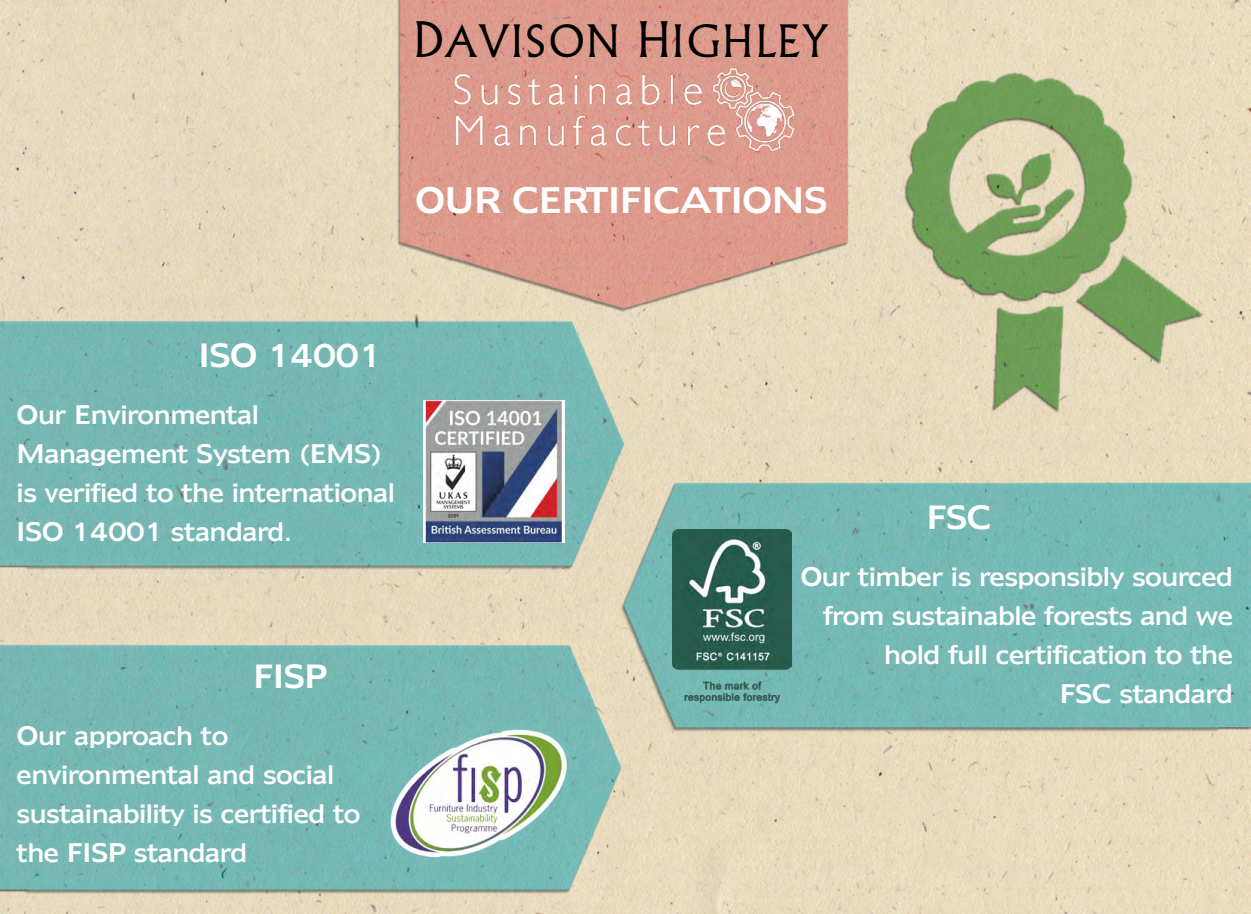
<style>
.page{position:relative;width:1251px;height:914px;background:#fff}
.page>*{position:absolute;margin:0;border:0;box-sizing:border-box;transform-origin:0 0}
.t1{font:300 43.05px "Flareserif 821 BT";letter-spacing:.05em;color:#000}
.t2{font:33px "Humanist 970 BT Roman C";letter-spacing:-.075em;color:#fff}
.t3{font:30px "Humanist 970 BT Roman C";letter-spacing:-.075em;color:#fff}
.t4{font:24px/39px "Humanist 970 BT Roman C";letter-spacing:-.075em;color:#fff}
.s1{font-size:47.25px}
</style>
<div class="page">
<img style="left:0;top:0;width:1251px;height:913px">
<img style="left:439px;top:61px;width:364px;height:101px">
<img style="left:423px;top:401px;width:142px;height:141px">
<img style="left:386px;top:726px;width:186px;height:133px">
<img style="left:672px;top:529px;width:119px;height:177px">
<h1 class="t1" style="left:413px;top:14px;width:415px"><span class="s1">D</span>AVISON <span class="s1">H</span>I HLEY</h1>
<h1 class="t1" style="left:687px;top:14px;width:35px">G</h1>
<h2 class="t2" style="left:414px;top:178px;width:416px">OUR CERTIFICATIONS</h2>
<p class="t3" style="left:198px;top:334px;width:186px">ISO 14001</p>
<p class="t4" style="left:16px;top:394px;width:381px">Our Environmental<br>Management System (EMS) is verified to the international<br>ISO 14001 standard.</p>
<p class="t3" style="left:252px;top:655px;width:77px">FISP</p>
<p class="t4" style="left:16px;top:715px;width:347px">Our approach to environmental and social sustainability is certified to the FISP standard</p>
<p class="t3" style="left:926px;top:497px;width:68px">FSC</p>
<p class="t4" style="left:799px;top:557px;width:435px;text-align:right">Our timber is responsibly sourced from sustainable forests and we hold full certification to the<br>FSC standard</p>
</div>
